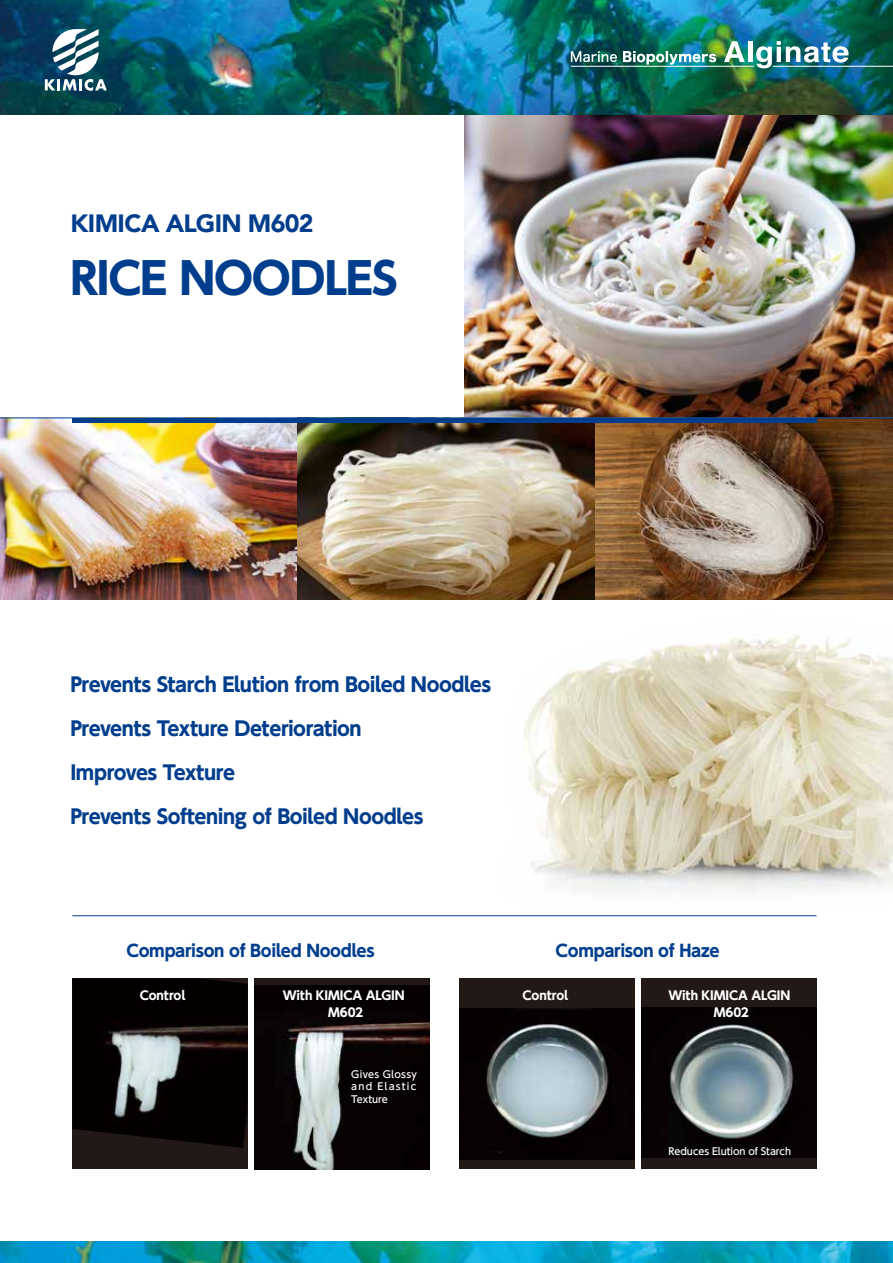
<style>
.page{position:relative;width:893px;height:1263px;background:#fff}
.page>*{position:absolute;margin:0;border:0;box-sizing:border-box;transform-origin:0 0}
.t1{font:700 43.5px "UD Shin Go Pro";letter-spacing:-.025em;color:#003e8d}
.t2{font:900 24.9px "Avenir";letter-spacing:-.025em;color:#003e8d}
.t3{font:700 19.5px "UD Shin Go Pro";letter-spacing:-.025em;color:#003e8d}
.t4{font:700 16.5px "UD Shin Go Pro";letter-spacing:-.02em;color:#003e8d}
.t5{font:700 12px/17.2px "UD Shin Go Pro";letter-spacing:-.01em;color:#fff;text-align:center}
.t6{font:500 9.75px/12.8px "UD Shin Go Pro";color:#fff;text-align:justify}
</style>
<div class="page">
<img style="left:0;top:419px;width:893px;height:180px">
<div style="left:459px;top:979px;width:176px;height:190px;background:#221815"></div>
<img style="left:459px;top:1008px;width:176px;height:151px">
<div style="left:641px;top:979px;width:175px;height:190px;background:#221815"></div>
<img style="left:641px;top:1007px;width:175px;height:151px">
<div style="left:72px;top:979px;width:176px;height:190px;background:#221815"></div>
<img style="left:72px;top:979px;width:176px;height:169px">
<svg style="left:254px;top:979px;width:175px;height:7px"></svg>
<img style="left:254px;top:986px;width:175px;height:183px">
<img style="left:455px;top:574px;width:438px;height:343px">
<img style="left:465px;top:115px;width:428px;height:303px">
<hr style="left:72px;top:418px;width:744px;height:4px;background:#003e8d">
<hr style="left:0;top:418px;width:893px;height:1px;background:#003e8d">
<hr style="left:72px;top:915px;width:744px;height:1px;background:#003e8d">
<img style="left:0;top:0;width:893px;height:115px">
<hr style="left:773px;top:66px;width:120px;height:1px;background:#fff">
<svg style="left:45px;top:29px;width:62px;height:62px"></svg>
<hr style="left:571px;top:66px;width:183px;height:1px;background:#fff">
<svg style="left:571px;top:51px;width:46px;height:11px"></svg>
<svg style="left:623px;top:51px;width:93px;height:14px"></svg>
<svg style="left:724px;top:41px;width:21px;height:21px"></svg>
<hr style="left:748px;top:41px;width:4px;height:21px;background:#fff">
<img style="left:756px;top:41px;width:93px;height:27px">
<img style="left:0;top:1242px;width:893px;height:21px">
<p class="t2" style="left:70px;top:202px;width:245px">KIMICA ALGIN M602</p>
<h1 class="t1" style="left:70px;top:243px;width:329px">RICE NOODLES</h1>
<p class="t3" style="left:70px;top:668px;width:422px">Prevents Starch Elution from Boiled Noodles</p>
<p class="t3" style="left:70px;top:712px;width:293px">Prevents Texture Deterioration</p>
<p class="t3" style="left:70px;top:756px;width:166px">Improves Texture</p>
<p class="t3" style="left:70px;top:800px;width:355px">Prevents Softening of Boiled Noodles</p>
<p class="t4" style="left:127px;top:938px;width:250px">Comparison of Boiled Noodles</p>
<p class="t4" style="left:556px;top:938px;width:165px">Comparison of Haze</p>
<p class="t5" style="left:140px;top:986px;width:47px">Control</p>
<p class="t5" style="left:523px;top:986px;width:47px">Control</p>
<p class="t5" style="left:283px;top:986px;width:123px">With KIMICA ALGIN<br>M602</p>
<p class="t6" style="left:351px;top:1067px;width:67px">Gives Glossy and Elastic Texture</p>
<p class="t5" style="left:668px;top:986px;width:123px">With KIMICA ALGIN<br>M602</p>
<p class="t6" style="left:668px;top:1145px;width:124px">Reduces Elution of Starch</p>
</div>
